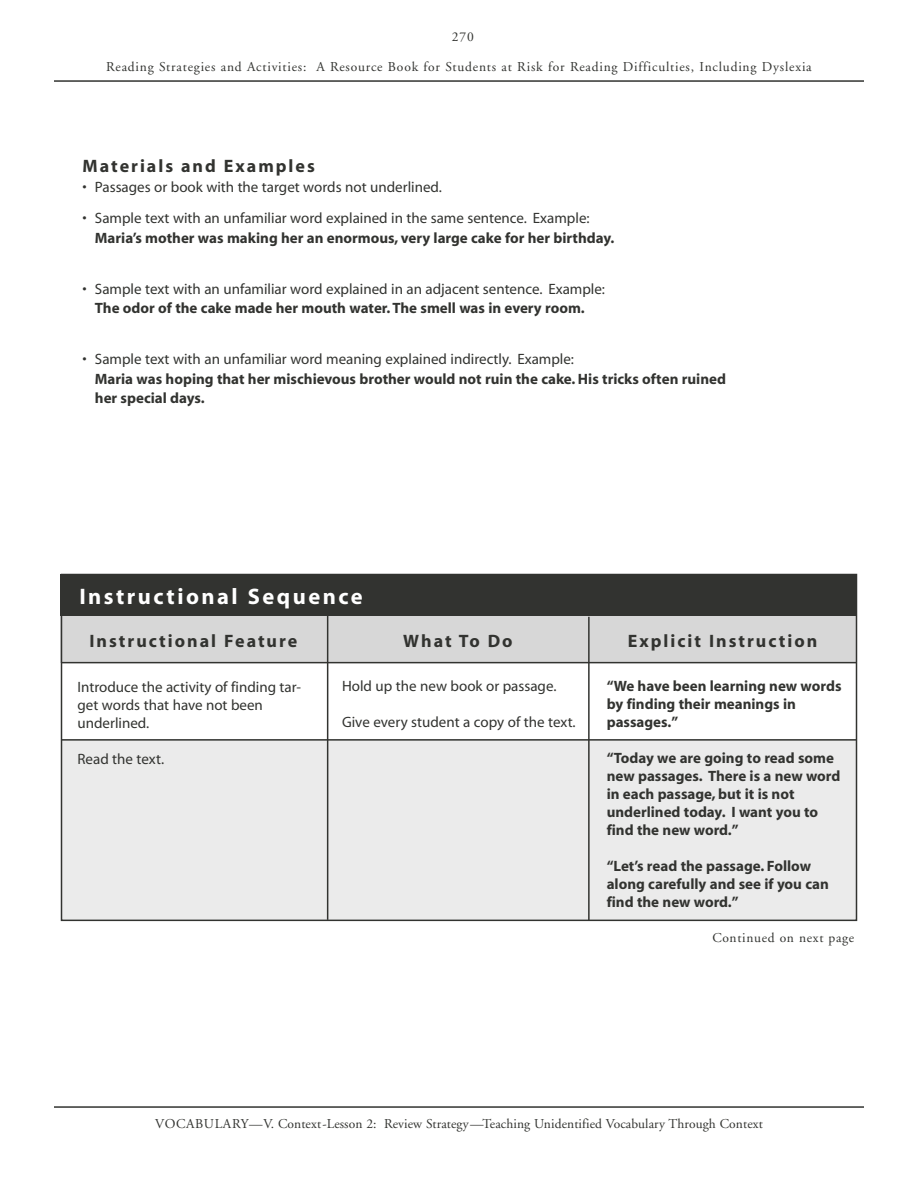
<style>
.page{position:relative;width:918px;height:1188px;background:#fff}
.page>*{position:absolute;margin:0;border:0;box-sizing:border-box;transform-origin:0 0}
.t1{font:700 22.5px "Myriad";letter-spacing:.11em;color:#fff}
.t2{font:700 18px "Myriad";letter-spacing:.11em;color:#323330}
.t3{font:700 15px/18px "Myriad";color:#323330}
.t4{font:15px/18px "Myriad";color:#323330}
.t5{font:13.5px "Adobe Garamond";letter-spacing:.05em;color:#323330}
.t6{font:13.5px "Adobe Garamond";letter-spacing:.01em;color:#323330}
</style>
<div class="page">
<div style="left:61px;top:740px;width:794px;height:180px;background:#ebebeb"></div>
<hr style="left:54px;top:80px;width:810px;height:2px;background:#323330">
<hr style="left:54px;top:1106px;width:810px;height:2px;background:#323330">
<div style="left:61px;top:574px;width:795px;height:44px;background:#323330"></div>
<div style="left:61px;top:617px;width:795px;height:46px;background:#d7d7d7"></div>
<div style="left:61px;top:574px;width:796px;height:347px;border:2px solid #323330"></div>
<hr style="left:62px;top:662px;width:794px;height:1px;background:#323330">
<hr style="left:62px;top:739px;width:794px;height:2px;background:#323330">
<hr style="left:327px;top:614px;width:1px;height:306px;background:#323330">
<hr style="left:588px;top:617px;width:2px;height:304px;background:#323330">
<p class="t5" style="left:452px;top:29px;width:23px">270</p>
<p class="t5" style="left:106px;top:61px;width:707px">Reading Strategies and Activities: A Resource Book for Students at Risk for Reading Difficulties, Including Dyslexia</p>
<p class="t2" style="left:82px;top:159px;width:234px">Materials and Examples</p>
<p class="t4" style="left:82px;top:179px;width:361px">• Passages or book with the target words not underlined.</p>
<p class="t4" style="left:82px;top:210px;width:509px">• Sample text with an unfamiliar word explained in the same sentence. Example:</p>
<p class="t3" style="left:95px;top:230px;width:521px">Maria’s mother was making her an enormous, very large cake for her birthday.</p>
<p class="t4" style="left:82px;top:281px;width:524px">• Sample text with an unfamiliar word explained in an adjacent sentence. Example:</p>
<p class="t3" style="left:95px;top:300px;width:491px">The odor of the cake made her mouth water. The smell was in every room.</p>
<p class="t4" style="left:82px;top:351px;width:493px">• Sample text with an unfamiliar word meaning explained indirectly. Example:</p>
<p class="t3" style="left:95px;top:370px;width:633px;line-height:19.5px">Maria was hoping that her mischievous brother would not ruin the cake. His tricks often ruined her special days.</p>
<h1 class="t1" style="left:79px;top:588px;width:285px">Instructional Sequence</h1>
<p class="t2" style="left:89px;top:634px;width:209px">Instructional Feature</p>
<p class="t2" style="left:403px;top:634px;width:111px">What To Do</p>
<p class="t2" style="left:628px;top:634px;width:191px">Explicit Instruction</p>
<p class="t4" style="left:78px;top:679px;width:225px">Introduce the activity of finding tar&shy;get words that have not been underlined.</p>
<p class="t4" style="left:78px;top:751px;width:88px">Read the text.</p>
<p class="t4" style="left:342px;top:679px;width:216px">Hold up the new book or passage.</p>
<p class="t4" style="left:342px;top:715px;width:235px">Give every student a copy of the text.</p>
<p class="t3" style="left:607px;top:679px;width:236px">“We have been learning new words by finding their meanings in passages.”</p>
<p class="t3" style="left:607px;top:751px;width:235px">“Today we are going to read some new passages. There is a new word in each passage, but it is not underlined today. I want you to find the new word.”</p>
<p class="t3" style="left:607px;top:859px;width:224px">“Let’s read the passage. Follow along carefully and see if you can find the new word.”</p>
<p class="t5" style="left:712px;top:932px;width:143px">Continued on next page</p>
<p class="t6" style="left:155px;top:1118px;width:609px">VOCABULARY—V. Context-Lesson 2: Review Strategy—Teaching Unidentified Vocabulary Through Context</p>
</div>
